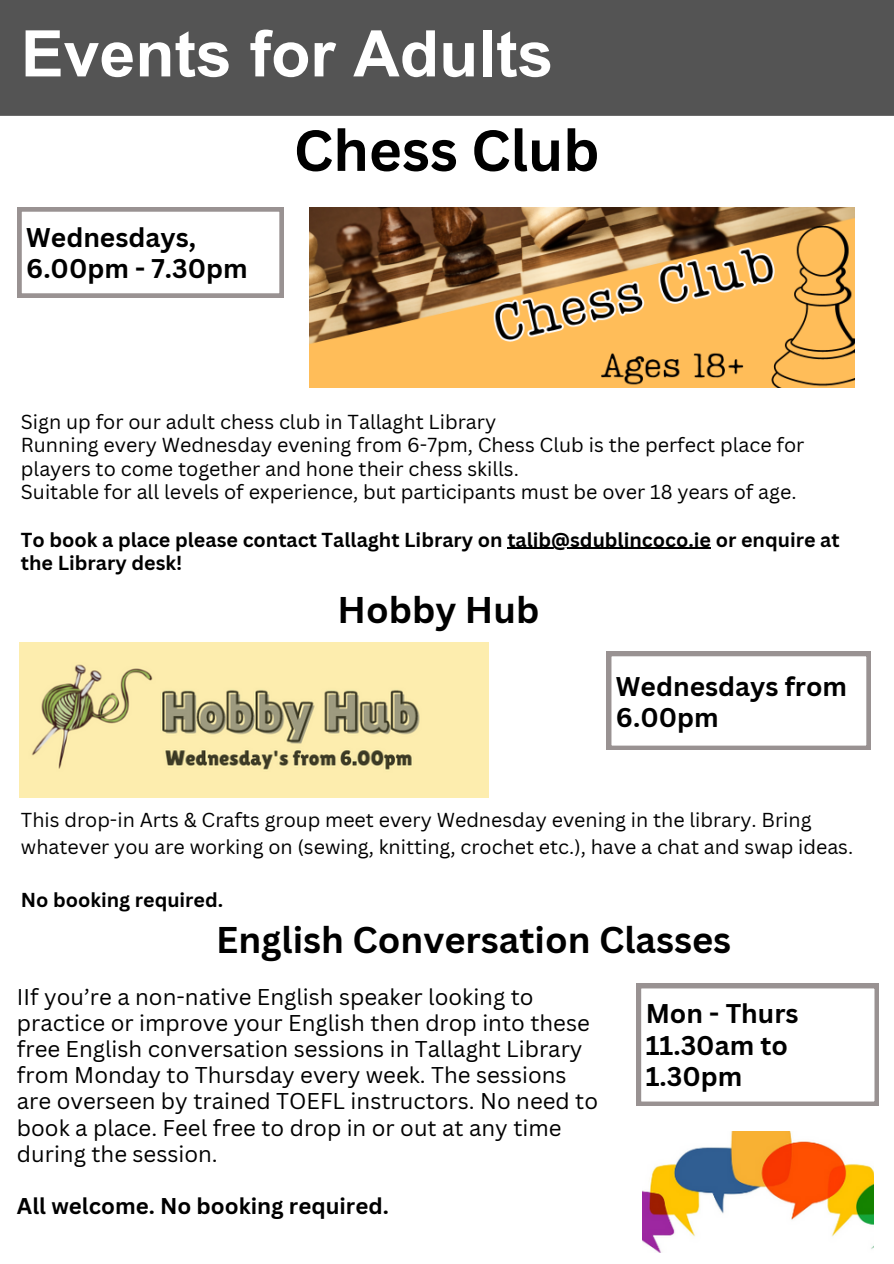
<style>
.page{position:relative;width:894px;height:1264px;background:#fff}
.page>*{position:absolute;margin:0;border:0;box-sizing:border-box;transform-origin:0 0}
.t1{font:700 65.1px "Arial MT Pro";color:#fff}
.t2{font:700 64.2px "Arial MT Pro";color:#fff}
.t3{font:700 56.4px "Canva Sans";color:#000}
.t4{font:700 36.15px "Canva Sans";color:#000}
.t5{font:700 26.4px/31.5px "Canva Sans";color:#000}
.t6{font:22.2px/26.2px "Canva Sans";color:#000}
.t7{font:700 22.2px "Canva Sans";color:#000}
.t8{font:19.65px/23.7px "Canva Sans";color:#000}
.t9{font:700 19.65px "Canva Sans";color:#000}
</style>
<div class="page">
<div style="left:0;top:0;width:893px;height:116px;background:#545454"></div>
<svg style="left:17px;top:207px;width:267px;height:90px"></svg>
<img style="left:310px;top:207px;width:544px;height:180px">
<hr style="left:507px;top:548px;width:204px;height:1px;background:#000">
<svg style="left:606px;top:651px;width:264px;height:98px"></svg>
<img style="left:20px;top:642px;width:468px;height:155px">
<svg style="left:636px;top:983px;width:242px;height:122px"></svg>
<img style="left:642px;top:1131px;width:230px;height:121px">
<h3 class="t2" style="left:21px;top:30px;width:534px">Events for Adults</h3>
<h1 class="t1" style="left:26px;top:33px;width:399px">Adul Events</h1>
<h1 class="t5" style="left:26px;top:220px;width:223px">Wednesdays,<br>6.00pm - 7.30pm</h1>
<p class="t3" style="left:294px;top:111px;width:307px">Chess Club</p>
<h4 class="t8" style="left:21px;top:409px;width:476px">Sign up for our adult chess club in Tallaght Library</h4>
<p class="t8" style="left:21px;top:432px;width:784px">Running every Wednesday evening from 6-7pm, Chess Club is the perfect place for players to come together and hone their chess skills.</p>
<p class="t8" style="left:21px;top:480px;width:777px">Suitable for all levels of experience, but participants must be over 18 years of age.</p>
<p class="t9" style="left:21px;top:525px;width:820px">To book a place please contact Tallaght Library on talib@sdublincoco.ie or enquire at</p>
<p class="t9" style="left:21px;top:549px;width:163px">the Library desk!</p>
<h3 class="t4" style="left:337px;top:584px;width:203px">Hobby Hub</h3>
<p class="t5" style="left:615px;top:669px;width:232px">Wednesdays from<br>6.00pm</p>
<p class="t8" style="left:21px;top:805px;width:833px;line-height:26.8px">This drop-in Arts &amp; Crafts group meet every Wednesday evening in the library. Bring whatever you are working on (sewing, knitting, crochet etc.), have a chat and swap ideas.</p>
<p class="t9" style="left:21px;top:886px;width:204px">No booking required.</p>
<h4 class="t4" style="left:216px;top:914px;width:516px">English Conversation Classes</h4>
<p class="t6" style="left:17px;top:982px;width:582px">IIf you’re a non-native English speaker looking to practice or improve your English then drop into these free English conversation sessions in Tallaght Library from Monday to Thursday every week. The sessions are overseen by trained TOEFL instructors. No need to book a place. Feel free to drop in or out at any time during the session.</p>
<p class="t7" style="left:17px;top:1190px;width:373px">All welcome. No booking required.</p>
<h6 class="t5" style="left:645px;top:997px;width:154px">Mon - Thurs<br>11.30am to<br>1.30pm</h6>
</div>
